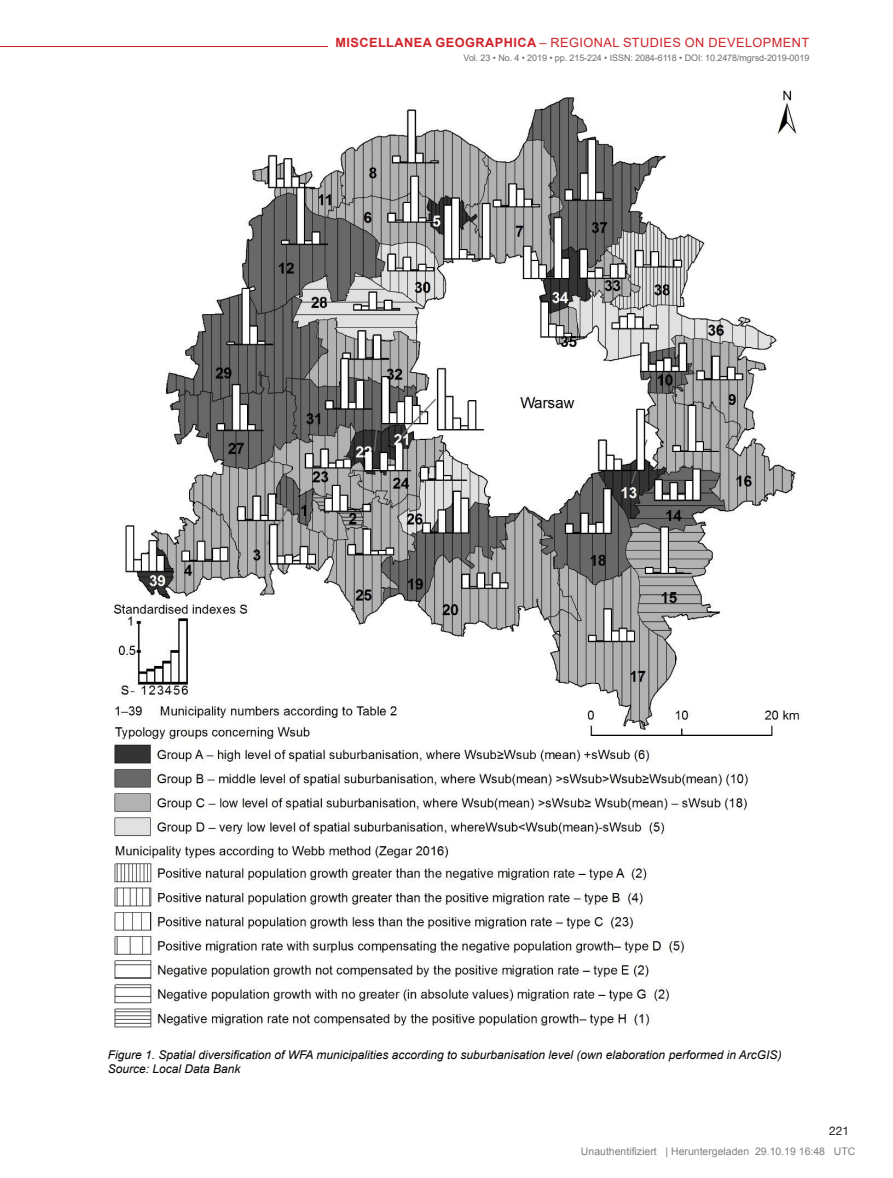
<style>
.page{position:relative;width:893px;height:1178px;background:#fff}
.page>*{position:absolute;margin:0;border:0;box-sizing:border-box;transform-origin:0 0}
.t1{font:12.75px "Arial";letter-spacing:.035em;color:#d1232a}
.Caption_Figure_Table{font:italic 12px "Arial";color:#000}
.t2{font:12px "Helvetica Neue";color:#231f20}
.t3{font:10.5px "Arial";color:#808080}
.t4{font:9px "Arial";letter-spacing:-.01em;color:#6c6d70}
.s1{font-weight:700}
</style>
<div class="page">
<hr style="left:0;top:46px;width:328px;height:1px;background:#d1232a">
<img style="left:114px;top:90px;width:686px;height:938px">
<p class="t1" style="left:335px;top:34px;width:475px"><span class="s1">MISCELLANEA GEOGRAPHICA</span> – REGIONAL STUDIES ON DEVELOPMENT</p>
<p class="t4" style="left:464px;top:52px;width:347px">Vol. 23 • No. 4 • 2019 • pp. 215-224 • ISSN: 2084-6118 • DOI: 10.2478/mgrsd-2019-0019</p>
<p class="Caption_Figure_Table" style="left:108px;top:1047px;width:675px">Figure 1. Spatial diversification of WFA municipalities according to suburbanisation level (own elaboration performed in ArcGIS)</p>
<p class="Caption_Figure_Table" style="left:108px;top:1061px;width:134px">Source: Local Data Bank</p>
<p class="t2" style="left:829px;top:1124px;width:22px">221</p>
<p class="t3" style="left:581px;top:1148px;width:276px">Unauthentifiziert | Heruntergeladen 29.10.19 16:48 UTC</p>
</div>
